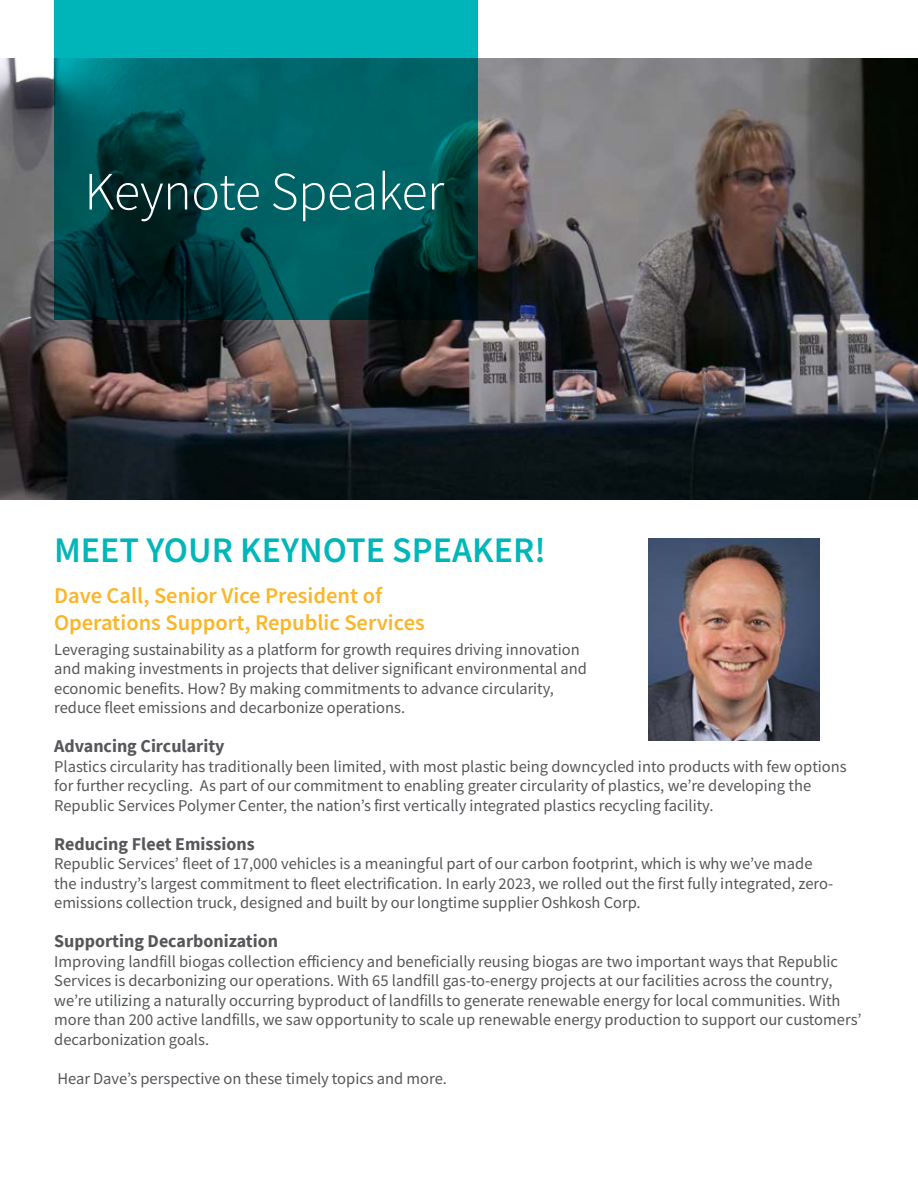
<style>
.page{position:relative;width:918px;height:1188px;background:#fff}
.page>*{position:absolute;margin:0;border:0;box-sizing:border-box;transform-origin:0 0}
.t1{font:300 54px "Source Sans Pro";letter-spacing:-.01em;color:#fff}
.t2{font:600 36px "Source Sans Pro";color:#00b6b9}
.t3{font:600 22.5px/27px "Source Sans Pro";color:#fcb526}
.t4{font:700 18px "Source Sans Pro";color:#55575a}
.t5{font:16.5px/19.5px "Source Sans Variable";color:#55575a}
</style>
<div class="page">
<img style="left:648px;top:539px;width:171px;height:201px">
<img style="left:0;top:58px;width:918px;height:442px">
<svg style="left:54px;top:0;width:423px;height:320px;background:#006063"></svg>
<h1 class="t1" style="left:84px;top:158px;width:361px">Keynote Speaker</h1>
<h2 class="t2" style="left:54px;top:527px;width:493px">MEET YOUR KEYNOTE SPEAKER!</h2>
<h3 class="t3" style="left:54px;top:582px;width:372px">Dave Call, Senior Vice President of<br>Operations Support, Republic Services</h3>
<p class="t5" style="left:54px;top:640px;width:534px">Leveraging sustainability as a platform for growth requires driving innovation and making investments in projects that deliver significant environmental and economic benefits. How? By making commitments to advance circularity, reduce fleet emissions and decarbonize operations.</p>
<p class="t4" style="left:54px;top:734px;width:172px">Advancing Circularity</p>
<p class="t5" style="left:54px;top:757px;width:794px">Plastics circularity has traditionally been limited, with most plastic being downcycled into products with few options for further recycling. As part of our commitment to enabling greater circularity of plastics, we’re developing the<br>Republic Services Polymer Center, the nation’s first vertically integrated plastics recycling facility.</p>
<p class="t4" style="left:54px;top:832px;width:202px">Reducing Fleet Emissions</p>
<p class="t5" style="left:54px;top:854px;width:781px">Republic Services’ fleet of 17,000 vehicles is a meaningful part of our carbon footprint, which is why we’ve made the industry’s largest commitment to fleet electrification. In early 2023, we rolled out the first fully integrated, zero&shy;emissions collection truck, designed and built by our longtime supplier Oshkosh Corp.</p>
<p class="t4" style="left:54px;top:929px;width:225px">Supporting Decarbonization</p>
<p class="t5" style="left:54px;top:952px;width:809px">Improving landfill biogas collection efficiency and beneficially reusing biogas are two important ways that Republic Services is decarbonizing our operations. With 65 landfill gas-to-energy projects at our facilities across the country, we’re utilizing a naturally occurring byproduct of landfills to generate renewable energy for local communities. With more than 200 active landfills, we saw opportunity to scale up renewable energy production to support our customers’ decarbonization goals.</p>
<p class="t5" style="left:58px;top:1069px;width:391px">Hear Dave’s perspective on these timely topics and more.</p>
</div>
